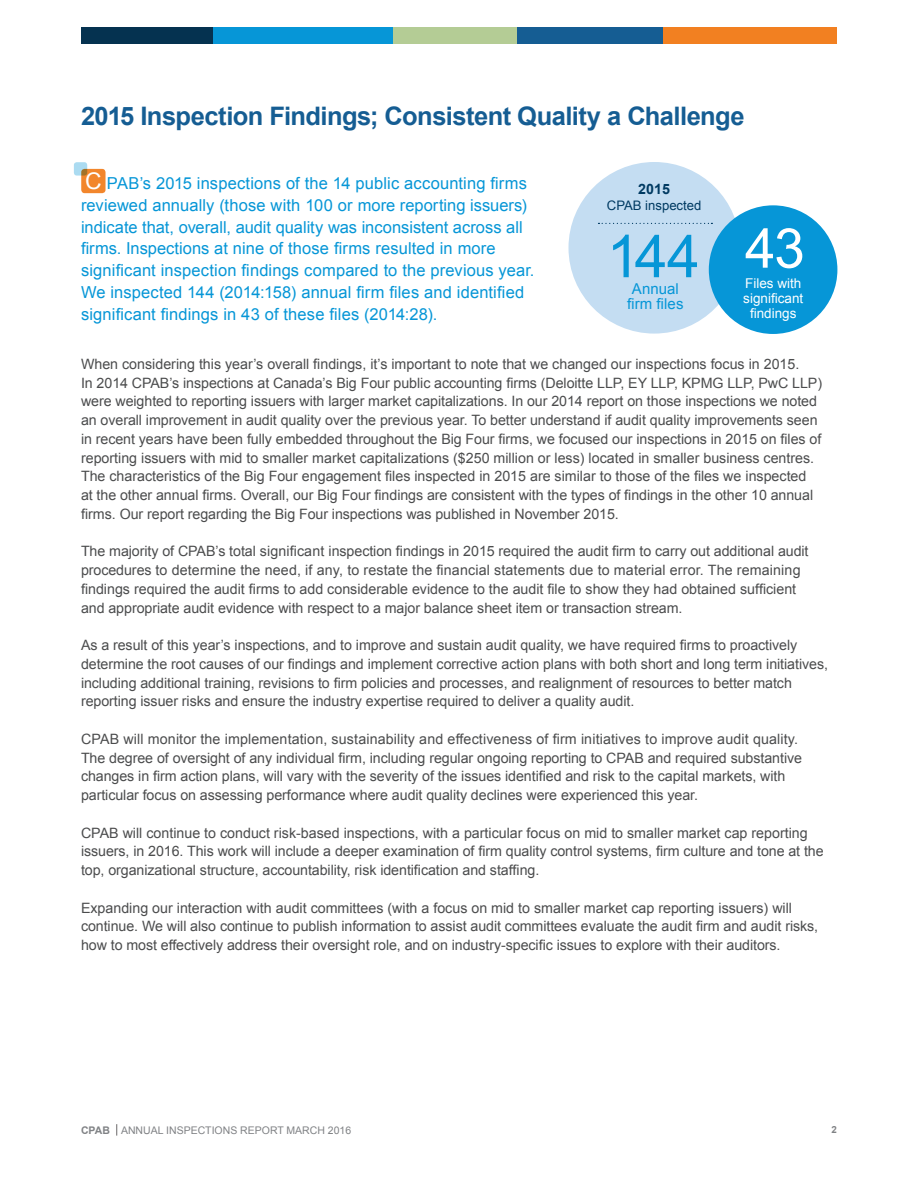
<style>
.page{position:relative;width:918px;height:1188px;background:#fff}
.page>*{position:absolute;margin:0;border:0;box-sizing:border-box;transform-origin:0 0}
.t1{font:59.25px "Arial";color:#0696d7}
.t2{font:55.05px "Arial";color:#fff}
.t3{font:700 25.5px "Arial";letter-spacing:-.02em;color:#155d93}
.t4{font:22.95px "Arial";color:#fff}
.t5{font:16.5px "Arial";letter-spacing:.005em;color:#0696d7}
.t6{font:15px "Arial";color:#0696d7}
.t7{font:14.25px/18.8px "Arial";letter-spacing:-.005em;color:#4b4c4d}
.t8{font:700 14.25px "Arial";color:#003a62}
.t9{font:13.5px "Arial";color:#fff}
.t10{font:13.05px "Arial";color:#003a62}
.t11{font:10.5px "Arial";color:#808285}
.t12{font:700 9.75px "Arial";color:#808285}
.s1{font-weight:700}
</style>
<div class="page">
<div style="left:81px;top:27px;width:133px;height:17px;background:#053250"></div>
<div style="left:214px;top:27px;width:179px;height:17px;background:#0696d7"></div>
<div style="left:393px;top:27px;width:124px;height:17px;background:#b4cc95"></div>
<div style="left:517px;top:27px;width:147px;height:17px;background:#155d93"></div>
<div style="left:664px;top:27px;width:173px;height:17px;background:#f28021"></div>
<div style="left:81px;top:169px;width:25px;height:24px;background:#f2862c;border-radius:3px"></div>
<svg style="left:74px;top:162px;width:13px;height:14px"></svg>
<div style="left:568px;top:162px;width:172px;height:172px;background:#c4ddf2;border-radius:50%"></div>
<svg style="left:598px;top:223px;width:114px;height:1px"></svg>
<div style="left:709px;top:205px;width:128px;height:129px;background:#0696d7;border-radius:50%"></div>
<svg style="left:116px;top:1124px;width:1px;height:12px"></svg>
<p class="t3" style="left:81px;top:99px;width:665px">2015 Inspection Findings; Consistent Quality a Challenge</p>
<p class="t4" style="left:85px;top:166px;width:18px">C</p>
<p class="t5" style="left:107px;top:173px;width:422px">PAB’s 2015 inspections of the 14 public accounting firms</p>
<p class="t5" style="left:81px;top:194px;width:447px">reviewed annually (those with 100 or more reporting issuers)</p>
<p class="t5" style="left:81px;top:216px;width:443px">indicate that, overall, audit quality was inconsistent across all</p>
<p class="t5" style="left:81px;top:238px;width:416px">firms. Inspections at nine of those firms resulted in more</p>
<p class="t5" style="left:81px;top:260px;width:455px">significant inspection findings compared to the previous year.</p>
<p class="t5" style="left:81px;top:281px;width:445px">We inspected 144 (2014:158) annual firm files and identified</p>
<p class="t5" style="left:81px;top:303px;width:358px">significant findings in 43 of these files (2014:28).</p>
<p class="t8" style="left:638px;top:180px;width:33px">2015</p>
<p class="t10" style="left:607px;top:197px;width:96px">CPAB inspected</p>
<p class="t1" style="left:607px;top:218px;width:95px">144</p>
<p class="t6" style="left:632px;top:279px;width:48px">Annual</p>
<p class="t6" style="left:627px;top:294px;width:58px">firm files</p>
<p class="t2" style="left:745px;top:212px;width:61px">43</p>
<p class="t9" style="left:745px;top:274px;width:58px">Files with</p>
<p class="t9" style="left:743px;top:289px;width:62px">significant</p>
<p class="t9" style="left:750px;top:304px;width:48px">findings</p>
<p class="t7" style="left:81px;top:355px;width:720px">When considering this year’s overall findings, it’s important to note that we changed our inspections focus in 2015.</p>
<p class="t7" style="left:81px;top:373px;width:743px">In 2014 CPAB’s inspections at Canada’s Big Four public accounting firms (Deloitte LLP, EY LLP, KPMG LLP, PwC LLP) were weighted to reporting issuers with larger market capitalizations. In our 2014 report on those inspections we noted an overall improvement in audit quality over the previous year. To better understand if audit quality improvements seen in recent years have been fully embedded throughout the Big Four firms, we focused our inspections in 2015 on files of reporting issuers with mid to smaller market capitalizations ($250 million or less) located in smaller business centres.<br>The characteristics of the Big Four engagement files inspected in 2015 are similar to those of the files we inspected</p>
<p class="t7" style="left:81px;top:486px;width:734px">at the other annual firms. Overall, our Big Four findings are consistent with the types of findings in the other 10 annual firms. Our report regarding the Big Four inspections was published in November 2015.</p>
<p class="t7" style="left:81px;top:542px;width:729px">The majority of CPAB’s total significant inspection findings in 2015 required the audit firm to carry out additional audit procedures to determine the need, if any, to restate the financial statements due to material error. The remaining findings required the audit firms to add considerable evidence to the audit file to show they had obtained sufficient</p>
<p class="t7" style="left:81px;top:598px;width:603px">and appropriate audit evidence with respect to a major balance sheet item or transaction stream.</p>
<p class="t7" style="left:81px;top:636px;width:749px">As a result of this year’s inspections, and to improve and sustain audit quality, we have required firms to proactively determine the root causes of our findings and implement corrective action plans with both short and long term initiatives, including additional training, revisions to firm policies and processes, and realignment of resources to better match reporting issuer risks and ensure the industry expertise required to deliver a quality audit.</p>
<p class="t7" style="left:81px;top:730px;width:719px">CPAB will monitor the implementation, sustainability and effectiveness of firm initiatives to improve audit quality.</p>
<p class="t7" style="left:81px;top:748px;width:723px">The degree of oversight of any individual firm, including regular ongoing reporting to CPAB and required substantive changes in firm action plans, will vary with the severity of the issues identified and risk to the capital markets, with particular focus on assessing performance where audit quality declines were experienced this year.</p>
<p class="t7" style="left:81px;top:823px;width:744px">CPAB will continue to conduct risk-based inspections, with a particular focus on mid to smaller market cap reporting issuers, in 2016. This work will include a deeper examination of firm quality control systems, firm culture and tone at the top, organizational structure, accountability, risk identification and staffing.</p>
<p class="t7" style="left:81px;top:898px;width:739px">Expanding our interaction with audit committees (with a focus on mid to smaller market cap reporting issuers) will continue. We will also continue to publish information to assist audit committees evaluate the audit firm and audit risks, how to most effectively address their oversight role, and on industry-specific issues to explore with their auditors.</p>
<p class="t11" style="left:81px;top:1123px;width:272px"><span class="s1">CPAB</span> ANNUAL INSPECTIONS REPORT MARCH 2016</p>
<p class="t12" style="left:832px;top:1123px;width:7px">2</p>
</div>
